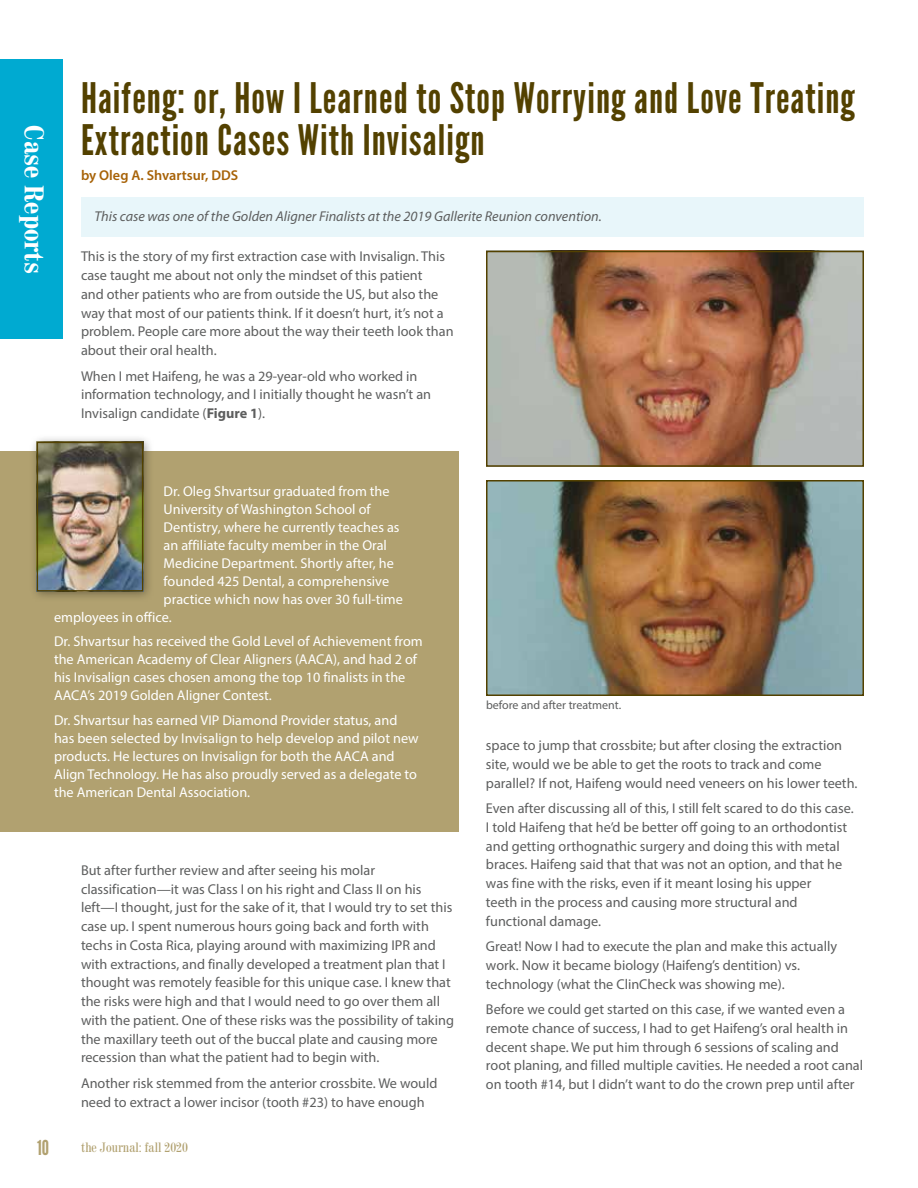
<style>
.page{position:relative;width:918px;height:1188px;background:#fff}
.page>*{position:absolute;margin:0;border:0;box-sizing:border-box;transform-origin:0 0}
.t1{font:42px/42px "League Gothic";letter-spacing:.025em;color:#534100}
.t2{font:27px "Century 725 Bold Condensed BT";color:#fff}
.t3{font:20.55px "League Gothic";color:#b1a170}
.t4{font:14.25px/18.8px "Myriad Pro";color:#5d5e5e}
.t5{font:14.25px/18px "Myriad Pro";color:#fff}
.t6{font:italic 14.25px "Myriad Pro";color:#5d5e5e}
.t7{font:600 14.25px "Myriad Pro";color:#a76207}
.t8{font:13.5px "Century 725 Condensed BT";color:#b1a170}
.t9{font:12px "Myriad Pro";color:#5d5e5e}
.s1{font-weight:700}
</style>
<div class="page">
<div style="left:0;top:59px;width:63px;height:280px;background:#00aad1"></div>
<div style="left:0;top:451px;width:459px;height:381px;background:#b1a170"></div>
<div style="left:29px;top:435px;width:125px;height:167px;background:#000001;opacity:.35"></div>
<img style="left:40px;top:445px;width:100px;height:144px">
<div style="left:37px;top:442px;width:106px;height:150px;border:2px solid #534100"></div>
<div style="left:81px;top:197px;width:783px;height:40px;background:#e8f6fa"></div>
<img style="left:489px;top:254px;width:372px;height:210px">
<div style="left:486px;top:251px;width:378px;height:216px;border:2px solid #534100"></div>
<img style="left:489px;top:483px;width:372px;height:210px">
<div style="left:486px;top:480px;width:378px;height:216px;border:2px solid #534100"></div>
<h2 class="t2" style="left:50px;top:125px;width:150px;rotate:90deg">Case Reports</h2>
<h1 class="t1" style="left:81px;top:77px;width:775px">Haifeng: or, How I Learned to Stop Worrying and Love Treating<br>Extraction Cases With Invisalign</h1>
<p class="t7" style="left:81px;top:166px;width:159px">by Oleg A. Shvartsur, DDS</p>
<p class="t6" style="left:94px;top:207px;width:509px">This case was one of the Golden Aligner Finalists at the 2019 Gallerite Reunion convention.</p>
<p class="t4" style="left:81px;top:247px;width:374px">This is the story of my first extraction case with Invisalign. This case taught me about not only the mindset of this patient<br>and other patients who are from outside the US, but also the way that most of our patients think. If it doesn’t hurt, it’s not a problem. People care more about the way their teeth look than about their oral health.</p>
<p class="t4" style="left:81px;top:366px;width:352px">When I met Haifeng, he was a 29-year-old who worked in information technology, and I initially thought he wasn’t an<br>Invisalign candidate (<span class="s1">Figure 1</span>).</p>
<p class="t5" style="left:164px;top:482px;width:228px">Dr. Oleg Shvartsur graduated from the</p>
<p class="t5" style="left:164px;top:500px;width:209px">University of Washington School of</p>
<p class="t5" style="left:164px;top:518px;width:237px">Dentistry, where he currently teaches as</p>
<p class="t5" style="left:164px;top:536px;width:225px">an affiliate faculty member in the Oral</p>
<p class="t5" style="left:164px;top:554px;width:232px">Medicine Department. Shortly after, he</p>
<p class="t5" style="left:164px;top:572px;width:227px">founded 425 Dental, a comprehensive</p>
<p class="t5" style="left:164px;top:590px;width:241px">practice which now has over 30 full-time</p>
<p class="t5" style="left:54px;top:608px;width:119px">employees in office.</p>
<p class="t5" style="left:54px;top:632px;width:370px">Dr. Shvartsur has received the Gold Level of Achievement from the American Academy of Clear Aligners (AACA), and had 2 of his Invisalign cases chosen among the top 10 finalists in the AACA’s 2019 Golden Aligner Contest.</p>
<p class="t5" style="left:54px;top:711px;width:366px">Dr. Shvartsur has earned VIP Diamond Provider status, and has been selected by Invisalign to help develop and pilot new products. He lectures on Invisalign for both the AACA and Align Technology. He has also proudly served as a delegate to the American Dental Association.</p>
<p class="t4" style="left:81px;top:861px;width:375px">But after further review and after seeing his molar classification—it was Class I on his right and Class II on his left—I thought, just for the sake of it, that I would try to set this case up. I spent numerous hours going back and forth with techs in Costa Rica, playing around with maximizing IPR and with extractions, and finally developed a treatment plan that I thought was remotely feasible for this unique case. I knew that the risks were high and that I would need to go over them all with the patient. One of these risks was the possibility of taking the maxillary teeth out of the buccal plate and causing more recession than what the patient had to begin with.</p>
<p class="t4" style="left:81px;top:1074px;width:358px">Another risk stemmed from the anterior crossbite. We would need to extract a lower incisor (tooth #23) to have enough</p>
<p class="t9" style="left:486px;top:698px;width:137px">before and after treatment.</p>
<p class="t4" style="left:486px;top:736px;width:373px">space to jump that crossbite; but after closing the extraction site, would we be able to get the roots to track and come parallel? If not, Haifeng would need veneers on his lower teeth.</p>
<p class="t4" style="left:486px;top:799px;width:369px">Even after discussing all of this, I still felt scared to do this case.<br>I told Haifeng that he’d be better off going to an orthodontist and getting orthognathic surgery and doing this with metal braces. Haifeng said that that was not an option, and that he was fine with the risks, even if it meant losing his upper<br>teeth in the process and causing more structural and functional damage.</p>
<p class="t4" style="left:486px;top:937px;width:353px">Great! Now I had to execute the plan and make this actually work. Now it became biology (Haifeng’s dentition) vs. technology (what the ClinCheck was showing me).</p>
<p class="t4" style="left:486px;top:1000px;width:379px">Before we could get started on this case, if we wanted even a remote chance of success, I had to get Haifeng’s oral health in decent shape. We put him through 6 sessions of scaling and root planing, and filled multiple cavities. He needed a root canal on tooth #14, but I didn’t want to do the crown prep until after</p>
<h3 class="t3" style="left:37px;top:1135px;width:14px">10</h3>
<p class="t8" style="left:81px;top:1139px;width:108px">the Journal: fall 2020</p>
</div>
